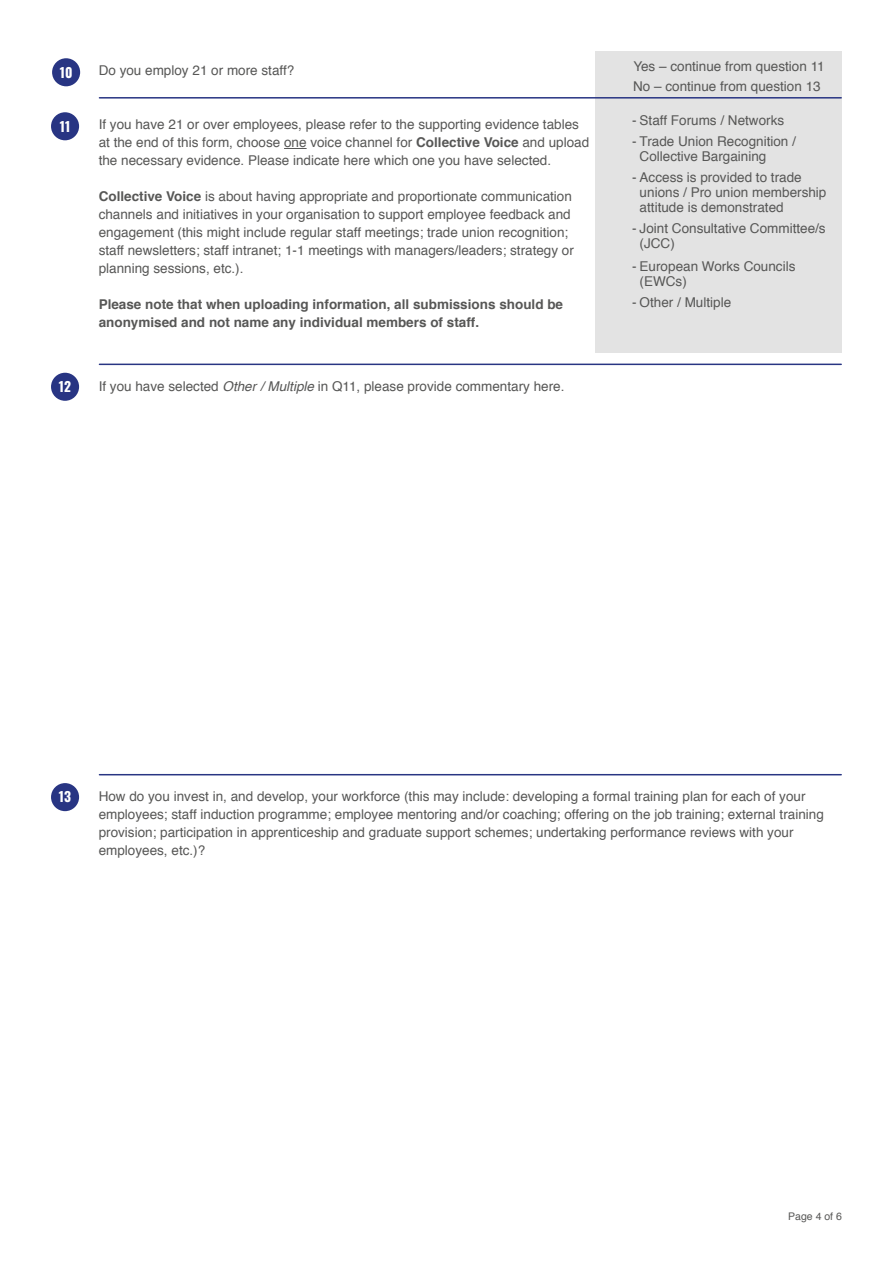
<style>
.page{position:relative;width:893px;height:1263px;background:#fff}
.page>*{position:absolute;margin:0;border:0;box-sizing:border-box;transform-origin:0 0}
.t1{font:13.5px/18px "Helvetica";color:#575756}
.t2{font:700 13.5px/18px "Helvetica";color:#575756}
.t3{font:700 13.5px "Oswald";color:#fff}
.t4{font:10.5px "Helvetica";color:#575756}
.s1{font-weight:700}
.s2{font-style:italic}
</style>
<div class="page">
<svg style="left:284px;top:148px;width:23px;height:1px"></svg>
<div style="left:595px;top:51px;width:247px;height:301px;background:#e3e3e3"></div>
<hr style="left:99px;top:97px;width:742px;height:2px;background:#283583">
<div style="left:52px;top:58px;width:28px;height:28px;background:#283583;border-radius:50%"></div>
<div style="left:51px;top:112px;width:28px;height:28px;background:#283583;border-radius:50%"></div>
<hr style="left:99px;top:364px;width:742px;height:1px;background:#283583">
<div style="left:51px;top:373px;width:28px;height:28px;background:#283583;border-radius:50%"></div>
<hr style="left:99px;top:774px;width:742px;height:1px;background:#283583">
<div style="left:51px;top:783px;width:28px;height:28px;background:#283583;border-radius:50%"></div>
<p class="t3" style="left:60px;top:65px;width:14px">10</p>
<p class="t3" style="left:60px;top:119px;width:12px">11</p>
<p class="t1" style="left:99px;top:63px;width:197px">Do you employ 21 or more staff?</p>
<p class="t1" style="left:99px;top:117px;width:492px">If you have 21 or over employees, please refer to the supporting evidence tables at the end of this form, choose one voice channel for <span class="s1">Collective Voice</span> and upload the necessary evidence. Please indicate here which one you have selected.</p>
<p class="t1" style="left:99px;top:189px;width:477px"><span class="s1">Collective Voice</span> is about having appropriate and proportionate communication channels and initiatives in your organisation to support employee feedback and engagement (this might include regular staff meetings; trade union recognition; staff newsletters; staff intranet; 1-1 meetings with managers/leaders; strategy or planning sessions, etc.).</p>
<p class="t2" style="left:99px;top:296px;width:466px">Please note that when uploading information, all submissions should be anonymised and not name any individual members of staff.</p>
<p class="t3" style="left:59px;top:379px;width:14px">12</p>
<p class="t1" style="left:99px;top:378px;width:467px">If you have selected <span class="s2">Other / Multiple</span> in Q11, please provide commentary here.</p>
<p class="t1" style="left:633px;top:57px;width:193px;line-height:20.4px">Yes – continue from question 11<br>No – continue from question 13</p>
<p class="t1" style="left:632px;top:113px;width:154px">- Staff Forums / Networks</p>
<p class="t1" style="left:640px;top:135px;width:158px;line-height:15px;text-indent:-8px">- Trade Union Recognition /<br>Collective Bargaining</p>
<p class="t1" style="left:640px;top:171px;width:188px;line-height:15px;text-indent:-8px">- Access is provided to trade unions / Pro union membership attitude is demonstrated</p>
<p class="t1" style="left:640px;top:222px;width:188px;line-height:15px;text-indent:-8px">- Joint Consultative Committee/s (JCC)</p>
<p class="t1" style="left:640px;top:260px;width:157px;line-height:15px;text-indent:-8px">- European Works Councils (EWCs)</p>
<p class="t1" style="left:632px;top:294px;width:101px">- Other / Multiple</p>
<p class="t3" style="left:59px;top:790px;width:14px">13</p>
<p class="t1" style="left:99px;top:788px;width:727px">How do you invest in, and develop, your workforce (this may include: developing a formal training plan for each of your employees; staff induction programme; employee mentoring and/or coaching; offering on the job training; external training provision; participation in apprenticeship and graduate support schemes; undertaking performance reviews with your employees, etc.)?</p>
<p class="t4" style="left:788px;top:1209px;width:55px">Page 4 of 6</p>
</div>
